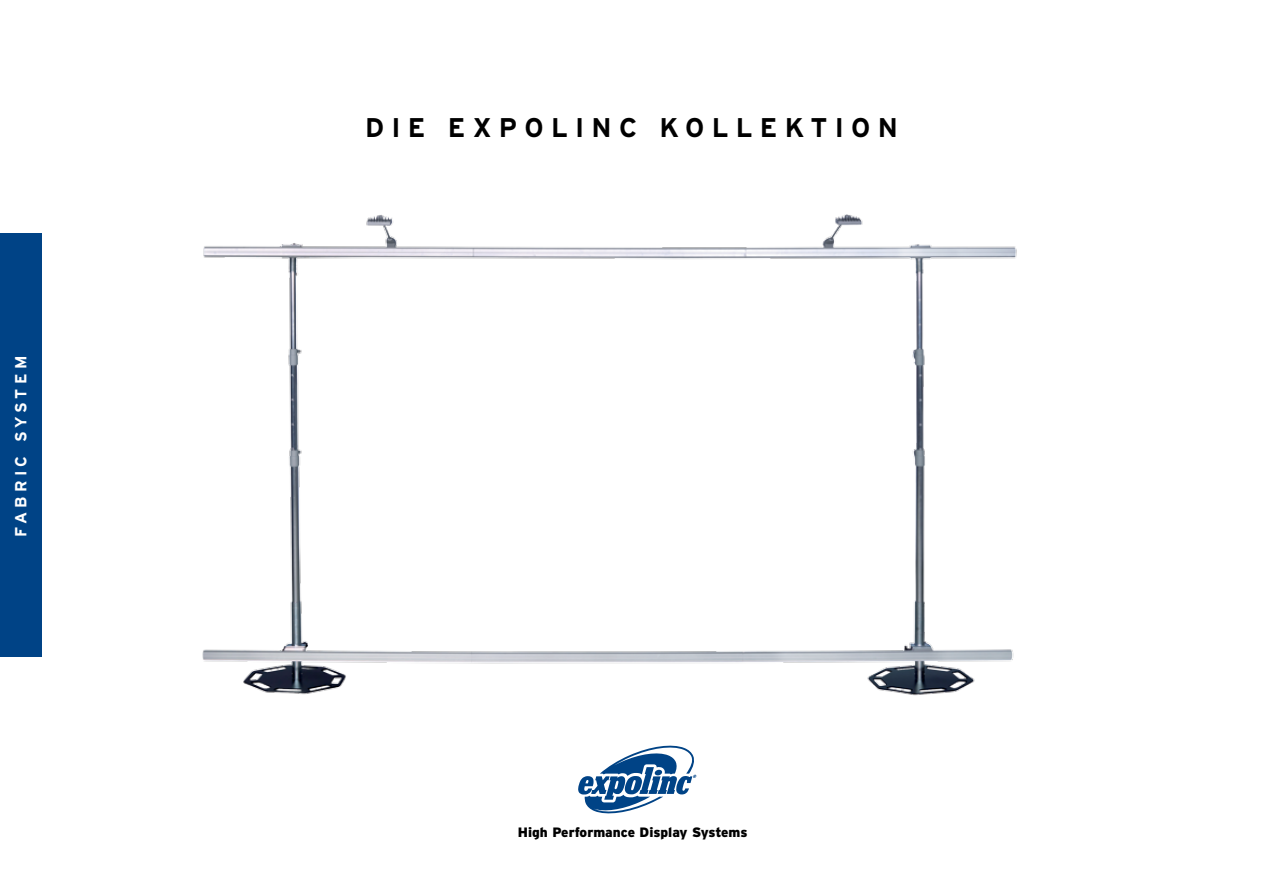
<style>
.page{position:relative;width:1263px;height:893px;background:#fff}
.page>*{position:absolute;margin:0;border:0;box-sizing:border-box;transform-origin:0 0}
.t1{font:700 27px "Interstate";letter-spacing:.27em;color:#000}
.t2{font:700 16.05px "Interstate";letter-spacing:.27em;color:#fff}
.t3{font:900 13.5px "Interstate";color:#000}
</style>
<div class="page">
<svg style="left:578px;top:745px;width:118px;height:69px"></svg>
<div style="left:0;top:233px;width:42px;height:424px;background:#004386"></div>
<img style="left:202px;top:214px;width:815px;height:482px">
<p class="t2" style="left:12px;top:537px;width:183px;rotate:-90deg">FABRIC SYSTEM</p>
<h1 class="t1" style="left:365px;top:112px;width:534px">DIE E XPOLINC KOLLEK TION</h1>
<p class="t3" style="left:518px;top:825px;width:231px">High Performance Display Systems</p>
</div>
